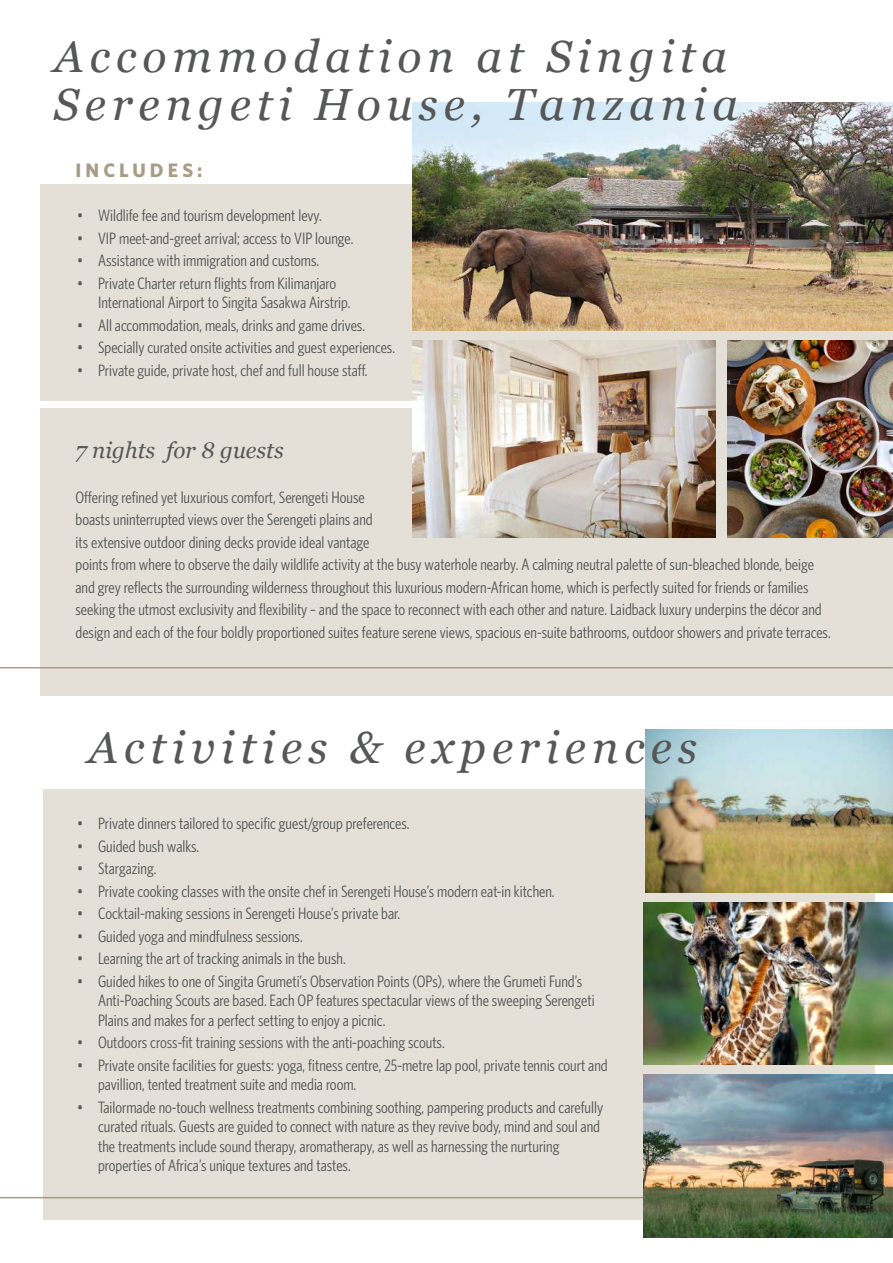
<style>
.page{position:relative;width:893px;height:1263px;background:#fff}
.page>*{position:absolute;margin:0;border:0;box-sizing:border-box;transform-origin:0 0}
.t1{font:italic 45px/48px "Georgia";letter-spacing:.13em;color:#565857}
.t2{font:italic 22.5px "Georgia";color:#565857}
.t3{font:700 19.5px "Whitney HTF";letter-spacing:.21em;color:#a79c85}
.t4{font:16.5px/19.5px "Whitney Condensed";color:#565857}
</style>
<div class="page">
<div style="left:40px;top:184px;width:853px;height:511px;background:#e4dfd7"></div>
<img style="left:412px;top:102px;width:481px;height:229px">
<hr style="left:0;top:667px;width:893px;height:1px;background:#a79d85">
<img style="left:412px;top:340px;width:303px;height:197px">
<img style="left:727px;top:341px;width:166px;height:196px">
<div style="left:35px;top:401px;width:377px;height:7px;background:#fff"></div>
<div style="left:43px;top:790px;width:831px;height:430px;background:#e4dfd7"></div>
<img style="left:646px;top:730px;width:247px;height:162px">
<img style="left:644px;top:902px;width:249px;height:163px">
<hr style="left:0;top:1197px;width:893px;height:1px;background:#a79d85">
<img style="left:644px;top:1075px;width:249px;height:162px">
<h1 class="t1" style="left:54px;top:31px;width:686px">Accommodation at Singita<br>Serengeti House, Tanzania</h1>
<p class="t3" style="left:76px;top:159px;width:128px">INCLUDES:</p>
<p class="t4" style="left:77px;top:205px;width:246px">• Wildlife fee and tourism development levy.</p>
<p class="t4" style="left:77px;top:228px;width:278px">• VIP meet-and-greet arrival; access to VIP lounge.</p>
<p class="t4" style="left:77px;top:250px;width:244px">• Assistance with immigration and customs.</p>
<p class="t4" style="left:98px;top:273px;width:254px;text-indent:-21px">• Private Charter return flights from Kilimanjaro<br>International Airport to Singita Sasakwa Airstrip.</p>
<p class="t4" style="left:77px;top:315px;width:290px">• All accommodation, meals, drinks and game drives.</p>
<p class="t4" style="left:77px;top:337px;width:320px">• Specially curated onsite activities and guest experiences.</p>
<p class="t4" style="left:77px;top:360px;width:292px">• Private guide, private host, chef and full house staff.</p>
<h2 class="t2" style="left:76px;top:433px;width:210px">7 nights for 8 guests</h2>
<p class="t4" style="left:76px;top:485px;width:757px;line-height:22.5px">Offering refined yet luxurious comfort, Serengeti House<br>boasts uninterrupted views over the Serengeti plains and<br>its extensive outdoor dining decks provide ideal vantage<br>points from where to observe the daily wildlife activity at the busy waterhole nearby. A calming neutral palette of sun-bleached blonde, beige and grey reflects the surrounding wilderness throughout this luxurious modern-African home, which is perfectly suited for friends or families seeking the utmost exclusivity and flexibility – and the space to reconnect with each other and nature. Laidback luxury underpins the décor and design and each of the four boldly proportioned suites feature serene views, spacious en-suite bathrooms, outdoor showers and private terraces.</p>
<h1 class="t1" style="left:88px;top:722px;width:610px">Activities &amp; experiences</h1>
<p class="t4" style="left:77px;top:813px;width:334px">• Private dinners tailored to specific guest/group preferences.</p>
<p class="t4" style="left:77px;top:836px;width:124px">• Guided bush walks.</p>
<p class="t4" style="left:77px;top:858px;width:81px">• Stargazing.</p>
<p class="t4" style="left:77px;top:881px;width:479px">• Private cooking classes with the onsite chef in Serengeti House’s modern eat-in kitchen.</p>
<p class="t4" style="left:77px;top:903px;width:325px">• Cocktail-making sessions in Serengeti House’s private bar.</p>
<p class="t4" style="left:77px;top:926px;width:227px">• Guided yoga and mindfulness sessions.</p>
<p class="t4" style="left:77px;top:948px;width:270px">• Learning the art of tracking animals in the bush.</p>
<p class="t4" style="left:98px;top:971px;width:498px;text-indent:-21px">• Guided hikes to one of Singita Grumeti’s Observation Points (OPs), where the Grumeti Fund’s<br>Anti-Poaching Scouts are based. Each OP features spectacular views of the sweeping Serengeti<br>Plains and makes for a perfect setting to enjoy a picnic.</p>
<p class="t4" style="left:77px;top:1032px;width:369px">• Outdoors cross-fit training sessions with the anti-poaching scouts.</p>
<p class="t4" style="left:98px;top:1055px;width:511px;text-indent:-21px">• Private onsite facilities for guests: yoga, fitness centre, 25-metre lap pool, private tennis court and pavillion, tented treatment suite and media room.</p>
<p class="t4" style="left:98px;top:1097px;width:507px;text-indent:-21px">• Tailormade no-touch wellness treatments combining soothing, pampering products and carefully curated rituals. Guests are guided to connect with nature as they revive body, mind and soul and the treatments include sound therapy, aromatherapy, as well as harnessing the nurturing properties of Africa’s unique textures and tastes.</p>
</div>
